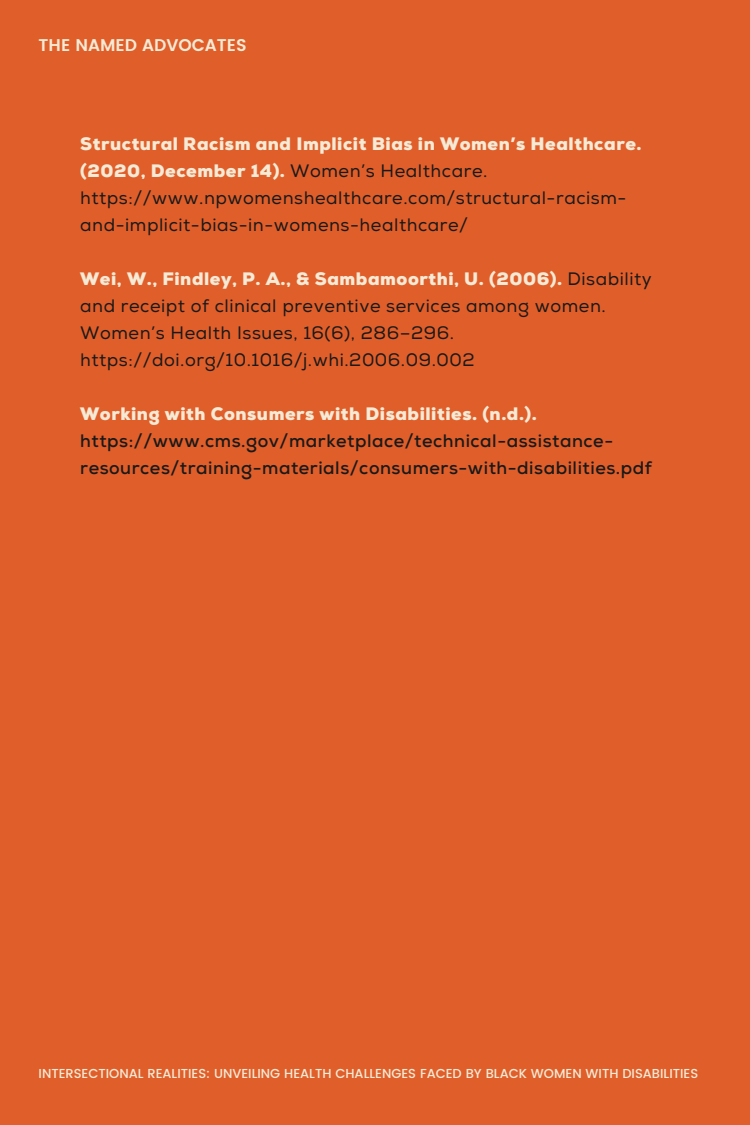
<style>
.page{position:relative;width:750px;height:1125px;background:#e05e2a}
.page>*{position:absolute;margin:0;border:0;box-sizing:border-box;transform-origin:0 0}
.t1{font:18px/27px "Nexa";letter-spacing:.03em;color:#191919}
.t2{font:700 18px/27px "Nexa";letter-spacing:.03em;color:#191919}
.t3{font:600 17px "Poppins";color:#f5ead5}
.t4{font:500 13px "Poppins";color:#f5ead5}
.s1{font-weight:900;color:#f5ead5}
</style>
<div class="page">
<p class="t3" style="left:39px;top:36px;width:210px">THE NAMED ADVOCATES</p>
<h3 class="t1" style="left:80px;top:131px;width:563px"><span class="s1">Structural Racism and Implicit Bias in Women’s Healthcare. (2020, December 14).</span> Women’s Healthcare. https://www.npwomenshealthcare.com/structural-racism&shy;and-implicit-bias-in-womens-healthcare/</h3>
<h3 class="t1" style="left:80px;top:266px;width:573px"><span class="s1">Wei, W., Findley, P. A., &amp; Sambamoorthi, U. (2006).</span> Disability and receipt of clinical preventive services among women.<br>Women’s Health Issues, 16(6), 286–296. https://doi.org/10.1016/j.whi.2006.09.002</h3>
<h2 class="t2" style="left:80px;top:401px;width:573px"><span class="s1">Working with Consumers with Disabilities. (n.d.). </span>https://www.cms.gov/marketplace/technical-assistance&shy;resources/training-materials/consumers-with-disabilities.pdf</h2>
<p class="t4" style="left:39px;top:1066px;width:661px">INTERSECTIONAL REALITIES: UNVEILING HEALTH CHALLENGES FACED BY BLACK WOMEN WITH DISABILITIES</p>
</div>
